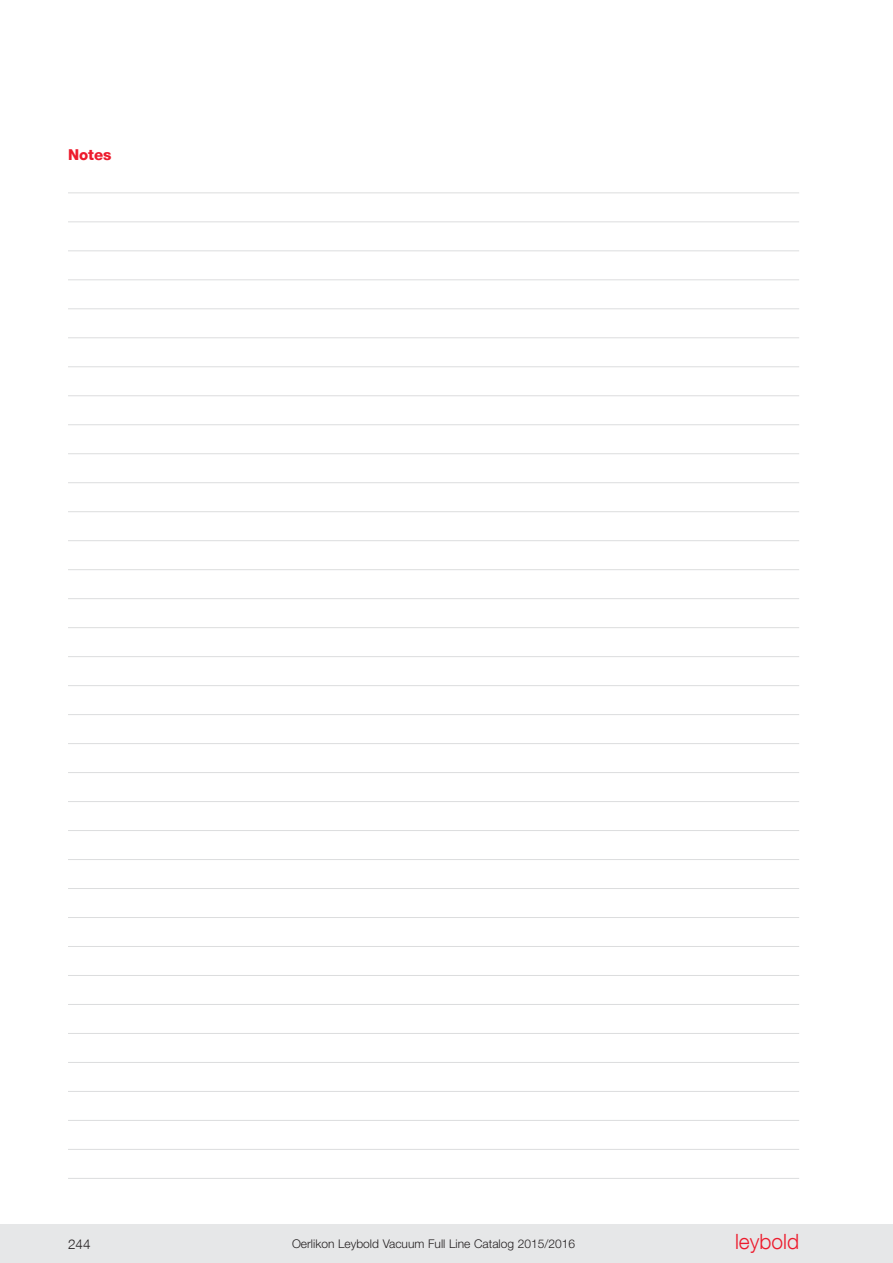
<style>
.page{position:relative;width:893px;height:1263px;background:#fff}
.page>*{position:absolute;margin:0;border:0;box-sizing:border-box;transform-origin:0 0}
.t1{font:300 21px "Helvetica Neue LT Com";color:#ed1b2d}
.t2{font:800 15px "Helvetica Neue LT Com";color:#ed1b2d}
.t3{font:300 13.5px "Helvetica Neue LT Com";color:#231f20}
.t4{font:300 12px "Helvetica Neue LT Std";color:#231f20}
</style>
<div class="page">
<div style="left:0;top:1224px;width:893px;height:39px;background:#e6e7e8"></div>
<hr style="left:68px;top:192px;width:731px;height:1px;background:#dcddde">
<hr style="left:68px;top:221px;width:731px;height:1px;background:#dcddde">
<hr style="left:68px;top:250px;width:731px;height:1px;background:#dcddde">
<hr style="left:68px;top:279px;width:731px;height:1px;background:#dcddde">
<hr style="left:68px;top:308px;width:731px;height:1px;background:#dcddde">
<hr style="left:68px;top:337px;width:731px;height:1px;background:#dcddde">
<hr style="left:68px;top:366px;width:731px;height:1px;background:#dcddde">
<hr style="left:68px;top:395px;width:731px;height:1px;background:#dcddde">
<hr style="left:68px;top:424px;width:731px;height:1px;background:#dcddde">
<hr style="left:68px;top:453px;width:731px;height:1px;background:#dcddde">
<hr style="left:68px;top:482px;width:731px;height:1px;background:#dcddde">
<hr style="left:68px;top:511px;width:731px;height:1px;background:#dcddde">
<hr style="left:68px;top:540px;width:731px;height:1px;background:#dcddde">
<hr style="left:68px;top:569px;width:731px;height:1px;background:#dcddde">
<hr style="left:68px;top:598px;width:731px;height:1px;background:#dcddde">
<hr style="left:68px;top:627px;width:731px;height:1px;background:#dcddde">
<hr style="left:68px;top:656px;width:731px;height:1px;background:#dcddde">
<hr style="left:68px;top:685px;width:731px;height:1px;background:#dcddde">
<hr style="left:68px;top:714px;width:731px;height:1px;background:#dcddde">
<hr style="left:68px;top:743px;width:731px;height:1px;background:#dcddde">
<hr style="left:68px;top:772px;width:731px;height:1px;background:#dcddde">
<hr style="left:68px;top:801px;width:731px;height:1px;background:#dcddde">
<hr style="left:68px;top:830px;width:731px;height:1px;background:#dcddde">
<hr style="left:68px;top:859px;width:731px;height:1px;background:#dcddde">
<hr style="left:68px;top:888px;width:731px;height:1px;background:#dcddde">
<hr style="left:68px;top:917px;width:731px;height:1px;background:#dcddde">
<hr style="left:68px;top:946px;width:731px;height:1px;background:#dcddde">
<hr style="left:68px;top:975px;width:731px;height:1px;background:#dcddde">
<hr style="left:68px;top:1004px;width:731px;height:1px;background:#dcddde">
<hr style="left:68px;top:1033px;width:731px;height:1px;background:#dcddde">
<hr style="left:68px;top:1062px;width:731px;height:1px;background:#dcddde">
<hr style="left:68px;top:1091px;width:731px;height:1px;background:#dcddde">
<hr style="left:68px;top:1120px;width:731px;height:1px;background:#dcddde">
<hr style="left:68px;top:1149px;width:731px;height:1px;background:#dcddde">
<hr style="left:68px;top:1178px;width:731px;height:1px;background:#dcddde">
<p class="t2" style="left:68px;top:149px;width:45px">Notes</p>
<p class="t3" style="left:68px;top:1239px;width:24px">244</p>
<p class="t4" style="left:292px;top:1239px;width:285px">Oerlikon Leybold Vacuum Full Line Catalog 2015/2016</p>
<h1 class="t1" style="left:735px;top:1234px;width:66px">leybold</h1>
</div>
